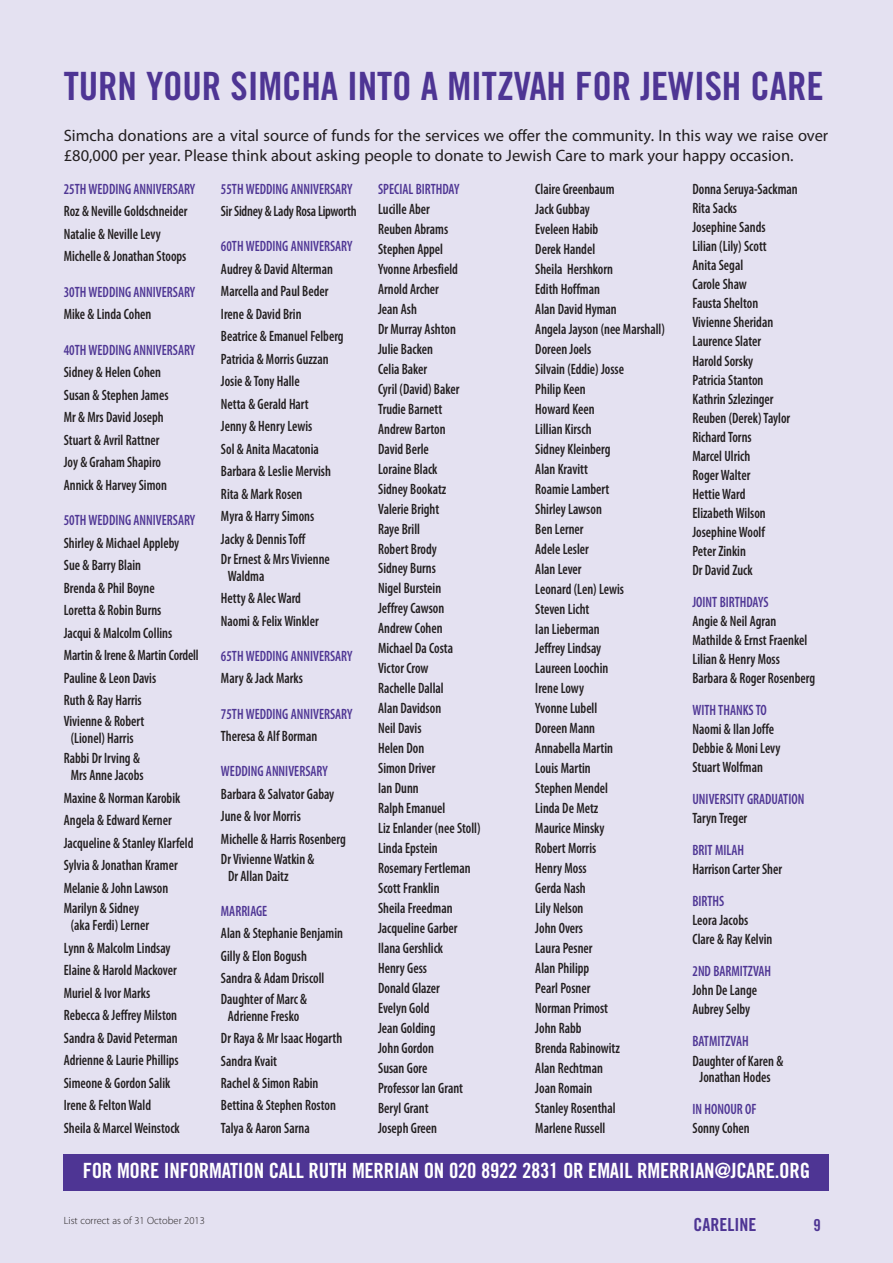
<style>
.page{position:relative;width:893px;height:1263px;background:#e4e1f1}
.page>*{position:absolute;margin:0;border:0;box-sizing:border-box;transform-origin:0 0}
.t1{font:39px "Trade Gothic Bold Cond Twenty";letter-spacing:-.005em;color:#4e3594}
.t2{font:21px "Trade Gothic Bold Cond Twenty";letter-spacing:-.015em;color:#fff}
.t3{font:18px "Trade Gothic Bold Cond Twenty";color:#4e3594}
.t4{font:16.5px/19.8px "Myriad Pro";color:#231f20}
.t5{font:16.5px "Trade Gothic Bold Cond Twenty";color:#4e3594}
.t6{font:600 condensed 15px/20px "Myriad Pro";color:#231f20;scale:.9 1}
.t7{font:600 condensed 15px "Myriad Pro";color:#4e3594;scale:.9 1}
.t8{font:300 10.5px "Myriad Pro";color:#231f20}
</style>
<div class="page">
<div style="left:64px;top:1154px;width:765px;height:37px;background:#4e3594"></div>
<h1 class="t1" style="left:64px;top:72px;width:761px">TURN YOUR SIMCHA INTO A MITZVAH FOR JEWISH CARE</h1>
<p class="t4" style="left:64px;top:127px;width:766px">Simcha donations are a vital source of funds for the services we offer the community. In this way we raise over £80,000 per year. Please think about asking people to donate to Jewish Care to mark your happy occasion.</p>
<p class="t7" style="left:64px;top:183px;width:148px">25TH WEDDING ANNIVERSARY</p>
<p class="t6" style="left:64px;top:201px;width:139px;line-height:22.5px">Roz &amp; Neville Goldschneider<br>Natalie &amp; Neville Levy<br>Michelle &amp; Jonathan Stoops</p>
<p class="t7" style="left:64px;top:286px;width:148px">30TH WEDDING ANNIVERSARY</p>
<p class="t6" style="left:64px;top:306px;width:99px">Mike &amp; Linda Cohen</p>
<p class="t7" style="left:64px;top:344px;width:148px">40TH WEDDING ANNIVERSARY</p>
<p class="t6" style="left:64px;top:362px;width:118px;line-height:22.5px">Sidney &amp; Helen Cohen<br>Susan &amp; Stephen James<br>Mr &amp; Mrs David Joseph<br>Stuart &amp; Avril Rattner<br>Joy &amp; Graham Shapiro<br>Annick &amp; Harvey Simon</p>
<p class="t7" style="left:64px;top:514px;width:148px">50TH WEDDING ANNIVERSARY</p>
<p class="t6" style="left:64px;top:533px;width:151px;line-height:22.5px">Shirley &amp; Michael Appleby<br>Sue &amp; Barry Blain<br>Brenda &amp; Phil Boyne<br>Loretta &amp; Robin Burns<br>Jacqui &amp; Malcolm Collins<br>Martin &amp; Irene &amp; Martin Cordell<br>Pauline &amp; Leon Davis<br>Ruth &amp; Ray Harris</p>
<p class="t6" style="left:64px;top:714px;width:91px;line-height:16.5px;text-align:center">Vivienne &amp; Robert (Lionel) Harris</p>
<p class="t6" style="left:64px;top:752px;width:90px;line-height:16.5px;text-align:center">Rabbi Dr Irving &amp;<br>Mrs Anne Jacobs</p>
<p class="t6" style="left:64px;top:788px;width:146px;line-height:22.5px">Maxine &amp; Norman Karobik<br>Angela &amp; Edward Kerner<br>Jacqueline &amp; Stanley Klarfeld<br>Sylvia &amp; Jonathan Kramer<br>Melanie &amp; John Lawson</p>
<p class="t6" style="left:71px;top:902px;width:89px;line-height:16.5px;text-indent:-7px">Marilyn &amp; Sidney (aka Ferdi) Lerner</p>
<p class="t6" style="left:64px;top:938px;width:130px;line-height:22.5px">Lynn &amp; Malcolm Lindsay<br>Elaine &amp; Harold Mackover<br>Muriel &amp; Ivor Marks<br>Rebecca &amp; Jeffrey Milston<br>Sandra &amp; David Peterman<br>Adrienne &amp; Laurie Phillips<br>Simeone &amp; Gordon Salik<br>Irene &amp; Felton Wald<br>Sheila &amp; Marcel Weinstock</p>
<p class="t7" style="left:221px;top:183px;width:148px">55TH WEDDING ANNIVERSARY</p>
<p class="t6" style="left:221px;top:203px;width:152px">Sir Sidney &amp; Lady Rosa Lipworth</p>
<p class="t7" style="left:221px;top:240px;width:148px">60TH WEDDING ANNIVERSARY</p>
<p class="t6" style="left:221px;top:259px;width:138px;line-height:22.5px">Audrey &amp; David Alterman<br>Marcella and Paul Beder<br>Irene &amp; David Brin<br>Beatrice &amp; Emanuel Felberg<br>Patricia &amp; Morris Guzzan<br>Josie &amp; Tony Halle<br>Netta &amp; Gerald Hart<br>Jenny &amp; Henry Lewis<br>Sol &amp; Anita Macatonia<br>Barbara &amp; Leslie Mervish<br>Rita &amp; Mark Rosen<br>Myra &amp; Harry Simons<br>Jacky &amp; Dennis Toff</p>
<p class="t6" style="left:228px;top:552px;width:115px;line-height:16.5px;text-indent:-7px">Dr Ernest &amp; Mrs Vivienne<br>Waldma</p>
<p class="t6" style="left:221px;top:588px;width:110px;line-height:22.5px">Hetty &amp; Alec Ward<br>Naomi &amp; Felix Winkler</p>
<p class="t7" style="left:221px;top:650px;width:148px">65TH WEDDING ANNIVERSARY</p>
<p class="t6" style="left:221px;top:670px;width:93px">Mary &amp; Jack Marks</p>
<p class="t7" style="left:221px;top:708px;width:148px">75TH WEDDING ANNIVERSARY</p>
<p class="t6" style="left:221px;top:727px;width:108px">Theresa &amp; Alf Borman</p>
<p class="t7" style="left:221px;top:765px;width:120px">WEDDING ANNIVERSARY</p>
<p class="t6" style="left:221px;top:784px;width:140px;line-height:22.5px">Barbara &amp; Salvator Gabay<br>June &amp; Ivor Morris<br>Michelle &amp; Harris Rosenberg</p>
<p class="t6" style="left:228px;top:852px;width:98px;line-height:16.5px;text-indent:-7px">Dr Vivienne Watkin &amp;<br>Dr Allan Daitz</p>
<p class="t7" style="left:221px;top:905px;width:53px">MARRIAGE</p>
<p class="t6" style="left:221px;top:924px;width:137px;line-height:22.5px">Alan &amp; Stephanie Benjamin<br>Gilly &amp; Elon Bogush<br>Sandra &amp; Adam Driscoll</p>
<p class="t6" style="left:221px;top:992px;width:97px;line-height:16.5px;text-align:center">Daughter of Marc &amp;<br>Adrienne Fresko</p>
<p class="t6" style="left:221px;top:1028px;width:136px;line-height:22.5px">Dr Raya &amp; Mr Isaac Hogarth<br>Sandra Kvait<br>Rachel &amp; Simon Rabin<br>Bettina &amp; Stephen Roston<br>Talya &amp; Aaron Sarna</p>
<p class="t7" style="left:378px;top:183px;width:92px">SPECIAL BIRTHDAY</p>
<p class="t6" style="left:378px;top:200px;width:115px">Lucille Aber<br>Reuben Abrams<br>Stephen Appel<br>Yvonne Arbesfield<br>Arnold Archer<br>Jean Ash<br>Dr Murray Ashton<br>Julie Backen<br>Celia Baker<br>Cyril (David) Baker<br>Trudie Barnett<br>Andrew Barton<br>David Berle<br>Loraine Black<br>Sidney Bookatz<br>Valerie Bright<br>Raye Brill<br>Robert Brody<br>Sidney Burns<br>Nigel Burstein<br>Jeffrey Cawson<br>Andrew Cohen<br>Michael Da Costa<br>Victor Crow<br>Rachelle Dallal<br>Alan Davidson<br>Neil Davis<br>Helen Don<br>Simon Driver<br>Ian Dunn<br>Ralph Emanuel<br>Liz Enlander (nee Stoll)<br>Linda Epstein<br>Rosemary Fertleman<br>Scott Franklin<br>Sheila Freedman<br>Jacqueline Garber<br>Ilana Gershlick<br>Henry Gess<br>Donald Glazer<br>Evelyn Gold<br>Jean Golding<br>John Gordon<br>Susan Gore<br>Professor Ian Grant<br>Beryl Grant<br>Joseph Green</p>
<p class="t6" style="left:535px;top:180px;width:145px">Claire Greenbaum<br>Jack Gubbay<br>Eveleen Habib<br>Derek Handel<br>Sheila Hershkorn<br>Edith Hoffman<br>Alan David Hyman<br>Angela Jayson (nee Marshall)<br>Doreen Joels<br>Silvain (Eddie) Josse<br>Philip Keen<br>Howard Keen<br>Lillian Kirsch<br>Sidney Kleinberg<br>Alan Kravitt<br>Roamie Lambert<br>Shirley Lawson<br>Ben Lerner<br>Adele Lesler<br>Alan Lever<br>Leonard (Len) Lewis<br>Steven Licht<br>Ian Lieberman<br>Jeffrey Lindsay<br>Laureen Loochin<br>Irene Lowy<br>Yvonne Lubell<br>Doreen Mann<br>Annabella Martin<br>Louis Martin<br>Stephen Mendel<br>Linda De Metz<br>Maurice Minsky<br>Robert Morris<br>Henry Moss<br>Gerda Nash<br>Lily Nelson<br>John Overs<br>Laura Pesner<br>Alan Philipp<br>Pearl Posner<br>Norman Primost<br>John Rabb<br>Brenda Rabinowitz<br>Alan Rechtman<br>Joan Romain<br>Stanley Rosenthal<br>Marlene Russell</p>
<p class="t6" style="left:692px;top:181px;width:118px;line-height:19px">Donna Seruya-Sackman<br>Rita Sacks<br>Josephine Sands<br>Lilian (Lily) Scott<br>Anita Segal<br>Carole Shaw<br>Fausta Shelton<br>Vivienne Sheridan<br>Laurence Slater<br>Harold Sorsky<br>Patricia Stanton<br>Kathrin Szlezinger<br>Reuben (Derek) Taylor<br>Richard Torns<br>Marcel Ulrich<br>Roger Walter<br>Hettie Ward<br>Elizabeth Wilson<br>Josephine Woolf<br>Peter Zinkin<br>Dr David Zuck</p>
<p class="t7" style="left:692px;top:596px;width:86px">JOINT BIRTHDAYS</p>
<p class="t6" style="left:692px;top:613px;width:138px;line-height:19px">Angie &amp; Neil Agran<br>Mathilde &amp; Ernst Fraenkel<br>Lilian &amp; Henry Moss<br>Barbara &amp; Roger Rosenberg</p>
<p class="t7" style="left:692px;top:704px;width:84px">WITH THANKS TO</p>
<p class="t6" style="left:692px;top:721px;width:99px;line-height:19px">Naomi &amp; Ilan Joffe<br>Debbie &amp; Moni Levy<br>Stuart Wolfman</p>
<p class="t7" style="left:692px;top:793px;width:126px">UNIVERSITY GRADUATION</p>
<p class="t6" style="left:692px;top:809px;width:62px">Taryn Treger</p>
<p class="t7" style="left:692px;top:844px;width:59px">BRIT MILAH</p>
<p class="t6" style="left:692px;top:860px;width:101px">Harrison Carter Sher</p>
<p class="t7" style="left:692px;top:895px;width:37px">BIRTHS</p>
<p class="t6" style="left:692px;top:912px;width:90px;line-height:19px">Leora Jacobs<br>Clare &amp; Ray Kelvin</p>
<p class="t7" style="left:692px;top:965px;width:89px">2ND BARMITZVAH</p>
<p class="t6" style="left:692px;top:982px;width:73px;line-height:19px">John De Lange<br>Aubrey Selby</p>
<p class="t7" style="left:692px;top:1035px;width:64px">BATMITZVAH</p>
<p class="t6" style="left:692px;top:1054px;width:102px;line-height:16px;text-align:center">Daughter of Karen &amp;<br>Jonathan Hodes</p>
<p class="t7" style="left:692px;top:1103px;width:73px">IN HONOUR OF</p>
<p class="t6" style="left:692px;top:1119px;width:65px">Sonny Cohen</p>
<h2 class="t2" style="left:83px;top:1163px;width:729px">FOR MORE INFORMATION CALL RUTH MERRIAN ON 020 8922 2831 OR EMAIL RMERRIAN@JCARE.ORG</h2>
<p class="t8" style="left:64px;top:1216px;width:143px">List correct as of 31 October 2013</p>
<p class="t3" style="left:693px;top:1218px;width:64px">CARELINE</p>
<p class="t5" style="left:813px;top:1219px;width:9px">9</p>
</div>
